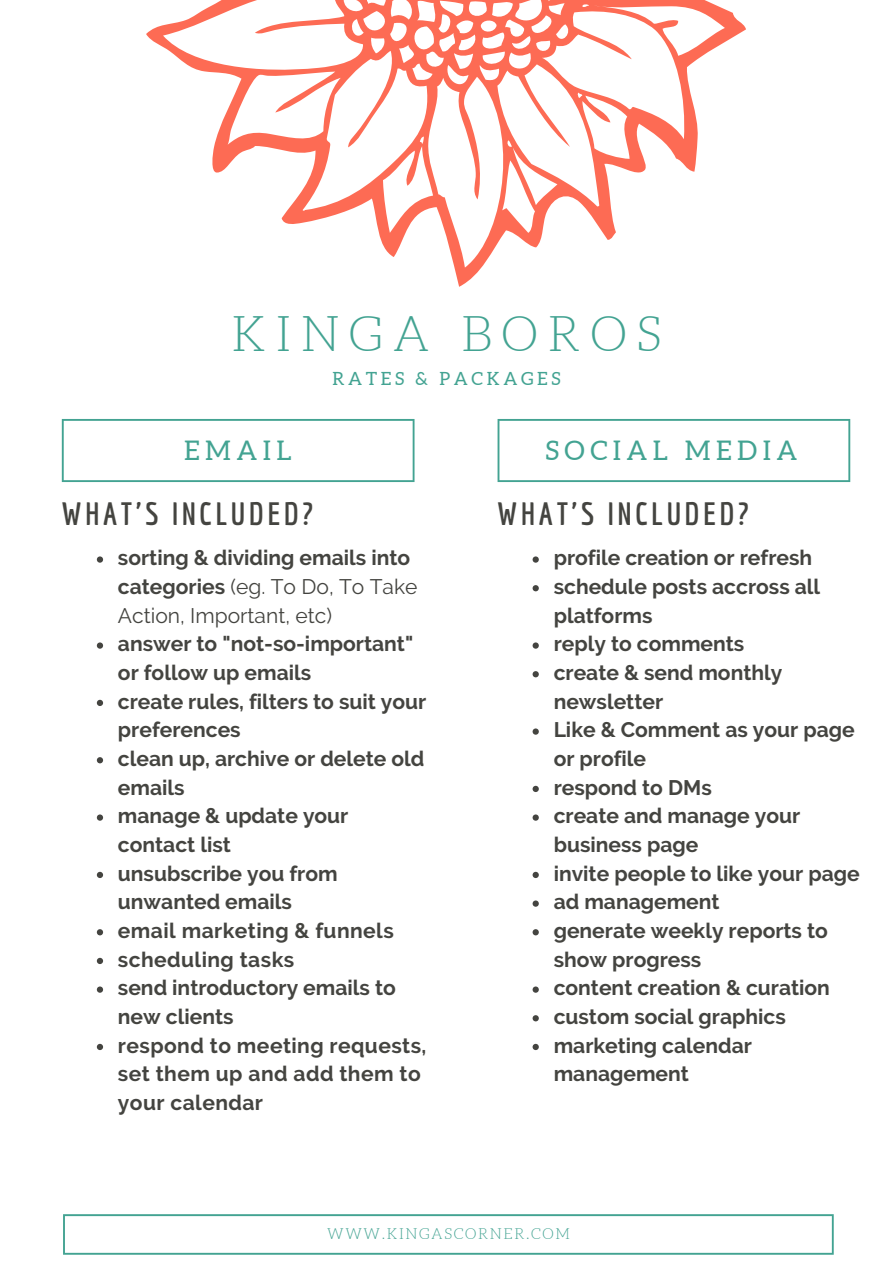
<style>
.page{position:relative;width:894px;height:1264px;background:#fff}
.page>*{position:absolute;margin:0;border:0;box-sizing:border-box;transform-origin:0 0}
.t1{font:300 48.45px "Aleo";letter-spacing:.2em;color:#43a392}
.t2{font:700 31.5px "Economica";letter-spacing:.11em;color:#444440}
.t3{font:27px "Aleo";letter-spacing:.2em;color:#43a392}
.t4{font:700 21px/28.7px "Raleway";color:#444440}
.t5{font:18.15px "Aleo";letter-spacing:.2em;color:#43a392}
.t6{font:300 15px "Aleo";letter-spacing:.11em;color:#43a392}
.s1{font-weight:400}
</style>
<div class="page">
<svg style="left:62px;top:419px;width:352px;height:63px"></svg>
<svg style="left:97px;top:556px;width:6px;height:6px"></svg>
<svg style="left:97px;top:642px;width:6px;height:6px"></svg>
<svg style="left:97px;top:699px;width:6px;height:7px"></svg>
<svg style="left:97px;top:757px;width:6px;height:6px"></svg>
<svg style="left:97px;top:814px;width:6px;height:6px"></svg>
<svg style="left:97px;top:871px;width:6px;height:7px"></svg>
<svg style="left:97px;top:929px;width:6px;height:6px"></svg>
<svg style="left:97px;top:957px;width:6px;height:7px"></svg>
<svg style="left:97px;top:986px;width:6px;height:6px"></svg>
<svg style="left:97px;top:1043px;width:6px;height:7px"></svg>
<svg style="left:63px;top:1214px;width:770px;height:40px"></svg>
<svg style="left:146px;top:0;width:599px;height:287px"></svg>
<svg style="left:497px;top:419px;width:353px;height:63px"></svg>
<svg style="left:532px;top:556px;width:6px;height:6px"></svg>
<svg style="left:532px;top:585px;width:6px;height:6px"></svg>
<svg style="left:532px;top:642px;width:6px;height:6px"></svg>
<svg style="left:532px;top:671px;width:6px;height:6px"></svg>
<svg style="left:532px;top:728px;width:6px;height:6px"></svg>
<svg style="left:532px;top:785px;width:6px;height:7px"></svg>
<svg style="left:532px;top:814px;width:6px;height:6px"></svg>
<svg style="left:532px;top:871px;width:6px;height:7px"></svg>
<svg style="left:532px;top:900px;width:6px;height:6px"></svg>
<svg style="left:532px;top:929px;width:6px;height:6px"></svg>
<svg style="left:532px;top:986px;width:6px;height:6px"></svg>
<svg style="left:532px;top:1015px;width:6px;height:6px"></svg>
<svg style="left:532px;top:1043px;width:6px;height:7px"></svg>
<h1 class="t1" style="left:231px;top:308px;width:431px">KINGA BOROS</h1>
<p class="t5" style="left:332px;top:369px;width:230px">RATES &amp; PACKAGES</p>
<p class="t3" style="left:184px;top:435px;width:109px">EMAIL</p>
<h2 class="t2" style="left:61px;top:494px;width:253px">WHAT'S INCLUDED?</h2>
<p class="t4" style="left:118px;top:543px;width:301px">sorting &amp; dividing emails into categories <span class="s1">(eg. To Do, To Take<br>Action, Important, etc)</span></p>
<p class="t4" style="left:118px;top:629px;width:310px">answer to "not-so-important" or follow up emails<br>create rules, filters to suit your preferences<br>clean up, archive or delete old emails<br>manage &amp; update your contact list<br>unsubscribe you from unwanted emails<br>email marketing &amp; funnels scheduling tasks<br>send introductory emails to new clients<br>respond to meeting requests, set them up and add them to your calendar</p>
<p class="t3" style="left:545px;top:435px;width:253px">SOCIAL MEDIA</p>
<h2 class="t2" style="left:497px;top:494px;width:253px">WHAT'S INCLUDED?</h2>
<p class="t4" style="left:553px;top:543px;width:307px">profile creation or refresh schedule posts accross all platforms<br>reply to comments<br>create &amp; send monthly newsletter<br>Like &amp; Comment as your page or profile<br>respond to DMs<br>create and manage your business page<br>invite people to like your page ad management<br>generate weekly reports to show progress<br>content creation &amp; curation custom social graphics marketing calendar management</p>
<p class="t6" style="left:327px;top:1225px;width:244px">WWW.KINGASCORNER.COM</p>
</div>
